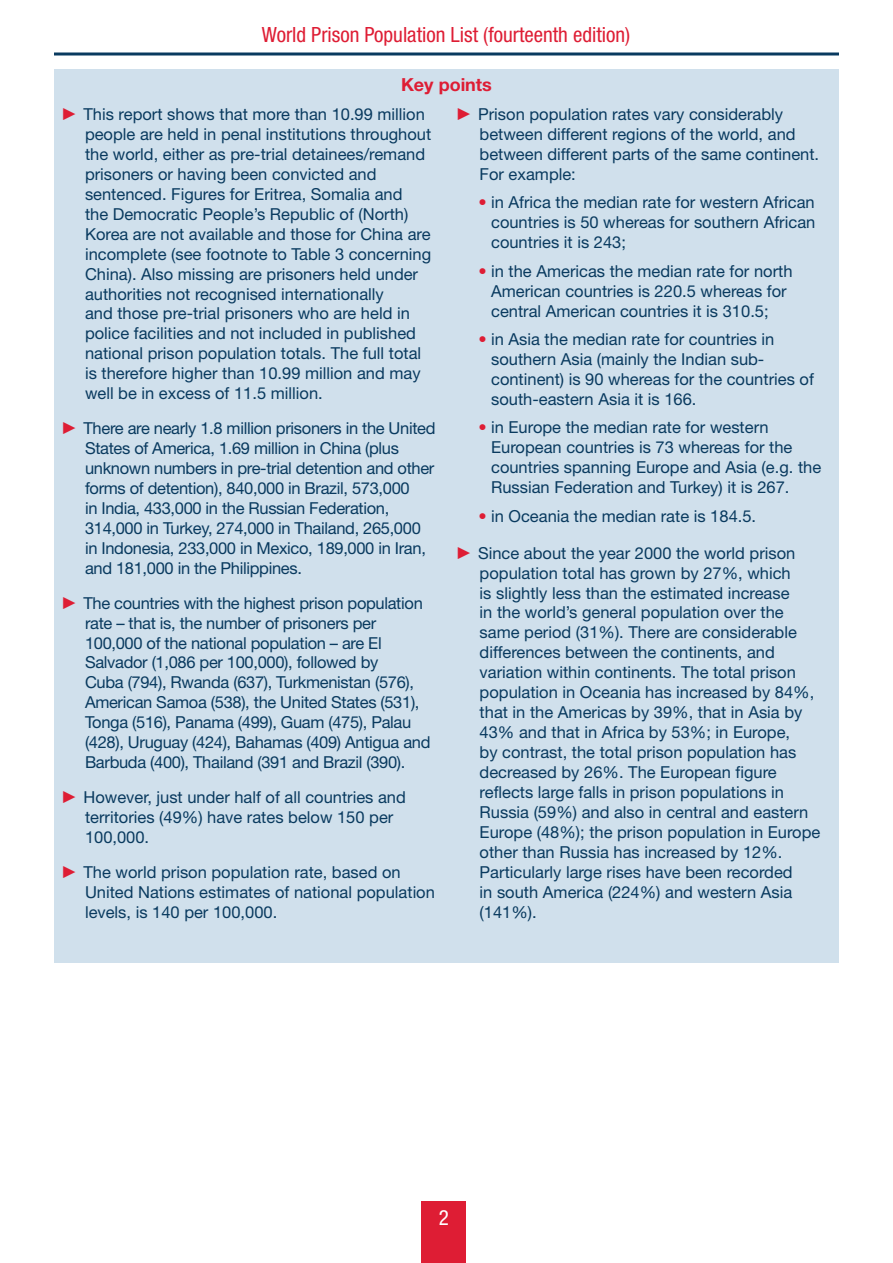
<style>
.page{position:relative;width:893px;height:1263px;background:#fff}
.page>*{position:absolute;margin:0;border:0;box-sizing:border-box;transform-origin:0 0}
.t1{font:condensed 21px "Helvetica Neue LT Std";color:#de1d34}
.t2{font:condensed 21px "Helvetica Neue LT Std";color:#fff}
.key_points_title{font:700 18px "Helvetica Neue LT Std";color:#de1d34}
.t3{font:16.5px/20px "Helvetica Neue LT Std";color:#093a5f}
.t4{font:16.5px/20px "Helvetica Neue LT Std";letter-spacing:-.02em;color:#093a5f}
.s1{font-family:"Mathematical Pi Six";color:#de1d34}
.s2{color:#de1d34}
</style>
<div class="page">
<div style="left:422px;top:1201px;width:44px;height:62px;background:#de1d34"></div>
<hr style="left:54px;top:53px;width:785px;height:3px;background:#093a5f">
<div style="left:54px;top:70px;width:785px;height:893px;background:#d0e0ec"></div>
<p class="t1" style="left:262px;top:23px;width:370px">World Prison Population List (fourteenth edition)</p>
<p class="key_points_title" style="left:401px;top:73px;width:92px">Key points</p>
<p class="t3" style="left:85px;top:104px;width:348px;text-indent:-22px"><span class="s1">C</span> This report shows that more than 10.99 million people are held in penal institutions throughout the world, either as pre-trial detainees/remand prisoners or having been convicted and sentenced. Figures for Eritrea, Somalia and<br>the Democratic People’s Republic of (North)<br>Korea are not available and those for China are incomplete (see footnote to Table 3 concerning China). Also missing are prisoners held under authorities not recognised internationally<br>and those pre-trial prisoners who are held in police facilities and not included in published national prison population totals. The full total is therefore higher than 10.99 million and may well be in excess of 11.5 million.</p>
<p class="t4" style="left:85px;top:418px;width:352px;text-indent:-22px"><span class="s1">C</span> There are nearly 1.8 million prisoners in the United States of America, 1.69 million in China (plus unknown numbers in pre-trial detention and other forms of detention), 840,000 in Brazil, 573,000<br>in India, 433,000 in the Russian Federation, 314,000 in Turkey, 274,000 in Thailand, 265,000 in Indonesia, 233,000 in Mexico, 189,000 in Iran, and 181,000 in the Philippines.</p>
<p class="t4" style="left:85px;top:592px;width:347px;text-indent:-22px"><span class="s1">C</span> The countries with the highest prison population rate – that is, the number of prisoners per 100,000 of the national population – are El Salvador (1,086 per 100,000), followed by<br>Cuba (794), Rwanda (637), Turkmenistan (576), American Samoa (538), the United States (531), Tonga (516), Panama (499), Guam (475), Palau (428), Uruguay (424), Bahamas (409) Antigua and Barbuda (400), Thailand (391 and Brazil (390).</p>
<p class="t3" style="left:85px;top:787px;width:322px;text-indent:-22px"><span class="s1">C</span> However, just under half of all countries and territories (49%) have rates below 150 per<br>100,000.</p>
<p class="t3" style="left:85px;top:862px;width:351px;text-indent:-22px"><span class="s1">C</span> The world prison population rate, based on<br>United Nations estimates of national population levels, is 140 per 100,000.</p>
<p class="t3" style="left:480px;top:104px;width:341px;text-indent:-22px"><span class="s1">C</span> Prison population rates vary considerably between different regions of the world, and between different parts of the same continent.<br>For example:</p>
<p class="t3" style="left:491px;top:192px;width:326px;text-align:justify;text-indent:-13px"><span class="s2">•</span> in Africa the median rate for western African countries is 50 whereas for southern African countries it is 243;</p>
<p class="t3" style="left:491px;top:261px;width:303px;text-indent:-13px"><span class="s2">•</span> in the Americas the median rate for north<br>American countries is 220.5 whereas for central American countries it is 310.5;</p>
<p class="t3" style="left:491px;top:329px;width:324px;text-indent:-13px"><span class="s2">•</span> in Asia the median rate for countries in southern Asia (mainly the Indian sub&shy;continent) is 90 whereas for the countries of south-eastern Asia it is 166.</p>
<p class="t3" style="left:491px;top:417px;width:332px;text-indent:-13px"><span class="s2">•</span> in Europe the median rate for western European countries is 73 whereas for the countries spanning Europe and Asia (e.g. the Russian Federation and Turkey) it is 267.</p>
<p class="t3" style="left:478px;top:506px;width:279px"><span class="s2">•</span> in Oceania the median rate is 184.5.</p>
<p class="t3" style="left:480px;top:542px;width:342px;text-indent:-22px"><span class="s1">C</span> Since about the year 2000 the world prison population total has grown by 27%, which<br>is slightly less than the estimated increase<br>in the world’s general population over the same period (31%). There are considerable differences between the continents, and variation within continents. The total prison population in Oceania has increased by 84%, that in the Americas by 39%, that in Asia by 43% and that in Africa by 53%; in Europe,<br>by contrast, the total prison population has decreased by 26%. The European figure reflects large falls in prison populations in Russia (59%) and also in central and eastern Europe (48%); the prison population in Europe other than Russia has increased by 12%.<br>Particularly large rises have been recorded<br>in south America (224%) and western Asia (141%).</p>
<p class="t2" style="left:439px;top:1205px;width:12px">2</p>
</div>
